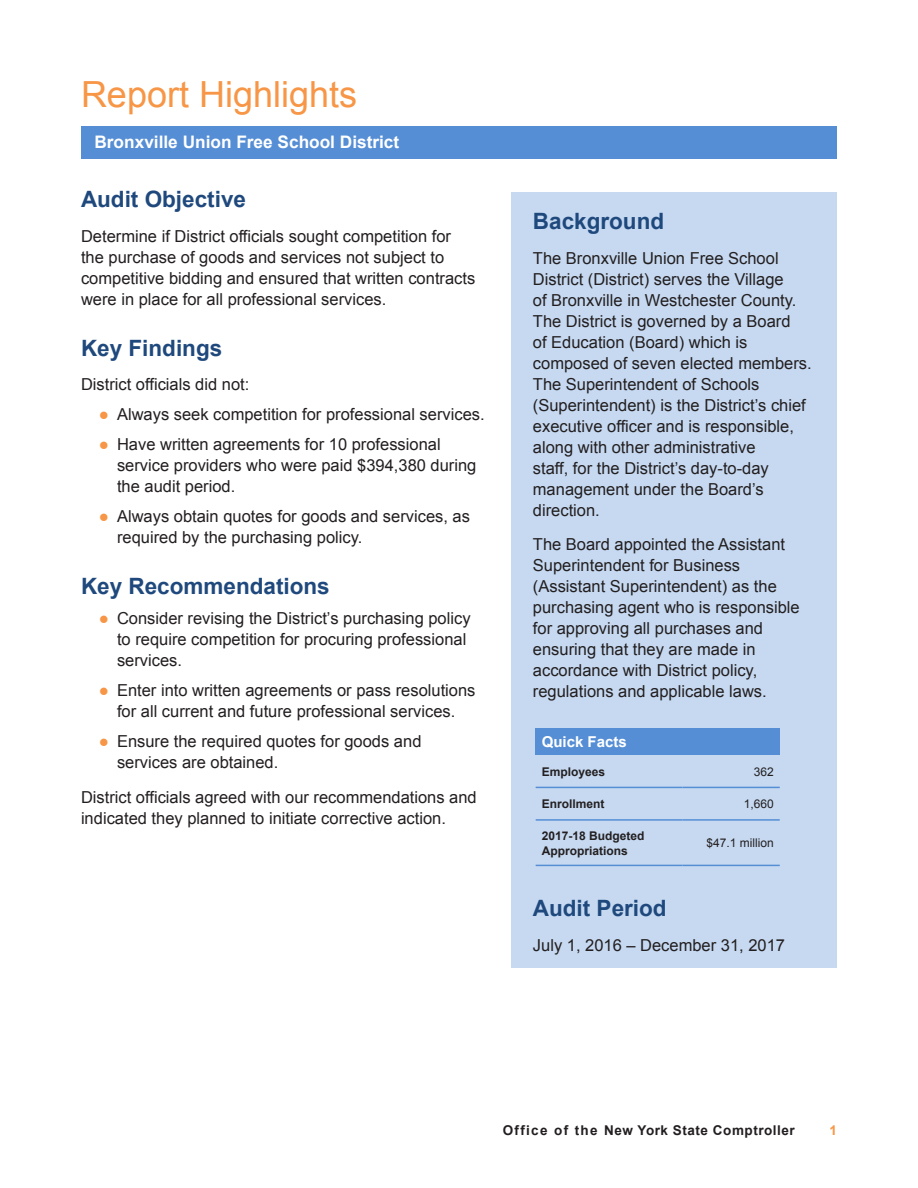
<style>
.page{position:relative;width:918px;height:1188px;background:#fff}
.page>*{position:absolute;margin:0;border:0;box-sizing:border-box;transform-origin:0 0}
.Section_Heads{font:36px "Arial";color:#f79646}
._2_Subheads{font:700 22.5px "Arial";color:#1f497d}
.t1{font:700 17.25px "Arial";color:#fff}
.Body_Text{font:16.5px/21px "Arial";color:#231f20}
.Footnotes{font:700 15px "Arial";color:#fff}
.t2{font:700 13.5px "Arial";letter-spacing:.04em;color:#231f20}
.t3{font:700 13.5px "Arial";color:#f79646}
.Footnotes-2{font:700 12px/15px "Arial";color:#231f20}
.Footnotes-3{font:12px "Arial";color:#231f20}
.s1{color:#f79646}
</style>
<div class="page">
<hr style="left:81px;top:126px;width:756px;height:3px;background:#558ed5">
<div style="left:512px;top:192px;width:325px;height:776px;background:#c6d9f1"></div>
<div style="left:81px;top:128px;width:756px;height:31px;background:#558ed5"></div>
<div style="left:536px;top:728px;width:244px;height:27px;background:#558ed5"></div>
<hr style="left:536px;top:787px;width:147px;height:1px;background:#558ed5">
<hr style="left:683px;top:787px;width:97px;height:1px;background:#558ed5">
<hr style="left:536px;top:819px;width:147px;height:2px;background:#558ed5">
<hr style="left:683px;top:819px;width:97px;height:2px;background:#558ed5">
<hr style="left:536px;top:865px;width:147px;height:1px;background:#558ed5">
<hr style="left:683px;top:865px;width:97px;height:1px;background:#558ed5">
<p class="Section_Heads" style="left:81px;top:71px;width:278px">Report Highlights</p>
<p class="t1" style="left:94px;top:130px;width:306px">Bronxville Union Free School District</p>
<p class="_2_Subheads" style="left:81px;top:185px;width:167px">Audit Objective</p>
<p class="Body_Text" style="left:81px;top:226px;width:396px">Determine if District officials sought competition for the purchase of goods and services not subject to competitive bidding and ensured that written contracts were in place for all professional services.</p>
<p class="_2_Subheads" style="left:81px;top:333px;width:143px">Key Findings</p>
<p class="Body_Text" style="left:81px;top:374px;width:170px">District officials did not:</p>
<p class="Body_Text" style="left:99px;top:404px;width:387px"><span class="s1">●</span> Always seek competition for professional services.</p>
<p class="Body_Text" style="left:117px;top:434px;width:361px;text-indent:-18px"><span class="s1">●</span> Have written agreements for 10 professional service providers who were paid $394,380 during the audit period.</p>
<p class="Body_Text" style="left:117px;top:506px;width:355px;text-indent:-18px"><span class="s1">●</span> Always obtain quotes for goods and services, as required by the purchasing policy.</p>
<p class="_2_Subheads" style="left:81px;top:572px;width:250px">Key Recommendations</p>
<p class="Body_Text" style="left:117px;top:608px;width:355px;text-indent:-18px"><span class="s1">●</span> Consider revising the District’s purchasing policy to require competition for procuring professional services.</p>
<p class="Body_Text" style="left:99px;top:680px;width:378px;text-align:center"><span class="s1">●</span> Enter into written agreements or pass resolutions for all current and future professional services.</p>
<p class="Body_Text" style="left:117px;top:731px;width:306px;text-indent:-18px"><span class="s1">●</span> Ensure the required quotes for goods and services are obtained.</p>
<p class="Body_Text" style="left:81px;top:787px;width:397px">District officials agreed with our recommendations and indicated they planned to initiate corrective action.</p>
<p class="_2_Subheads" style="left:533px;top:206px;width:133px">Background</p>
<p class="Body_Text" style="left:533px;top:248px;width:280px">The Bronxville Union Free School District (District) serves the Village<br>of Bronxville in Westchester County.<br>The District is governed by a Board<br>of Education (Board) which is composed of seven elected members.<br>The Superintendent of Schools (Superintendent) is the District’s chief executive officer and is responsible, along with other administrative<br>staff, for the District’s day-to-day management under the Board’s direction.</p>
<p class="Body_Text" style="left:533px;top:534px;width:268px">The Board appointed the Assistant Superintendent for Business (Assistant Superintendent) as the purchasing agent who is responsible for approving all purchases and ensuring that they are made in accordance with District policy, regulations and applicable laws.</p>
<p class="Footnotes" style="left:542px;top:732px;width:87px">Quick Facts</p>
<p class="Footnotes-2" style="left:542px;top:764px;width:65px">Employees</p>
<p class="Footnotes-3" style="left:754px;top:763px;width:22px">362</p>
<p class="Footnotes-2" style="left:542px;top:797px;width:64px">Enrollment</p>
<p class="Footnotes-3" style="left:744px;top:796px;width:32px">1,660</p>
<p class="Footnotes-2" style="left:542px;top:828px;width:104px">2017-18 Budgeted<br>Appropriations</p>
<p class="Footnotes-3" style="left:706px;top:835px;width:69px">$47.1 million</p>
<p class="_2_Subheads" style="left:533px;top:893px;width:135px">Audit Period</p>
<p class="Body_Text" style="left:533px;top:935px;width:254px">July 1, 2016 – December 31, 2017</p>
<p class="t2" style="left:503px;top:1121px;width:294px">Office of the New York State Comptroller</p>
<p class="t3" style="left:829px;top:1121px;width:9px">1</p>
</div>
